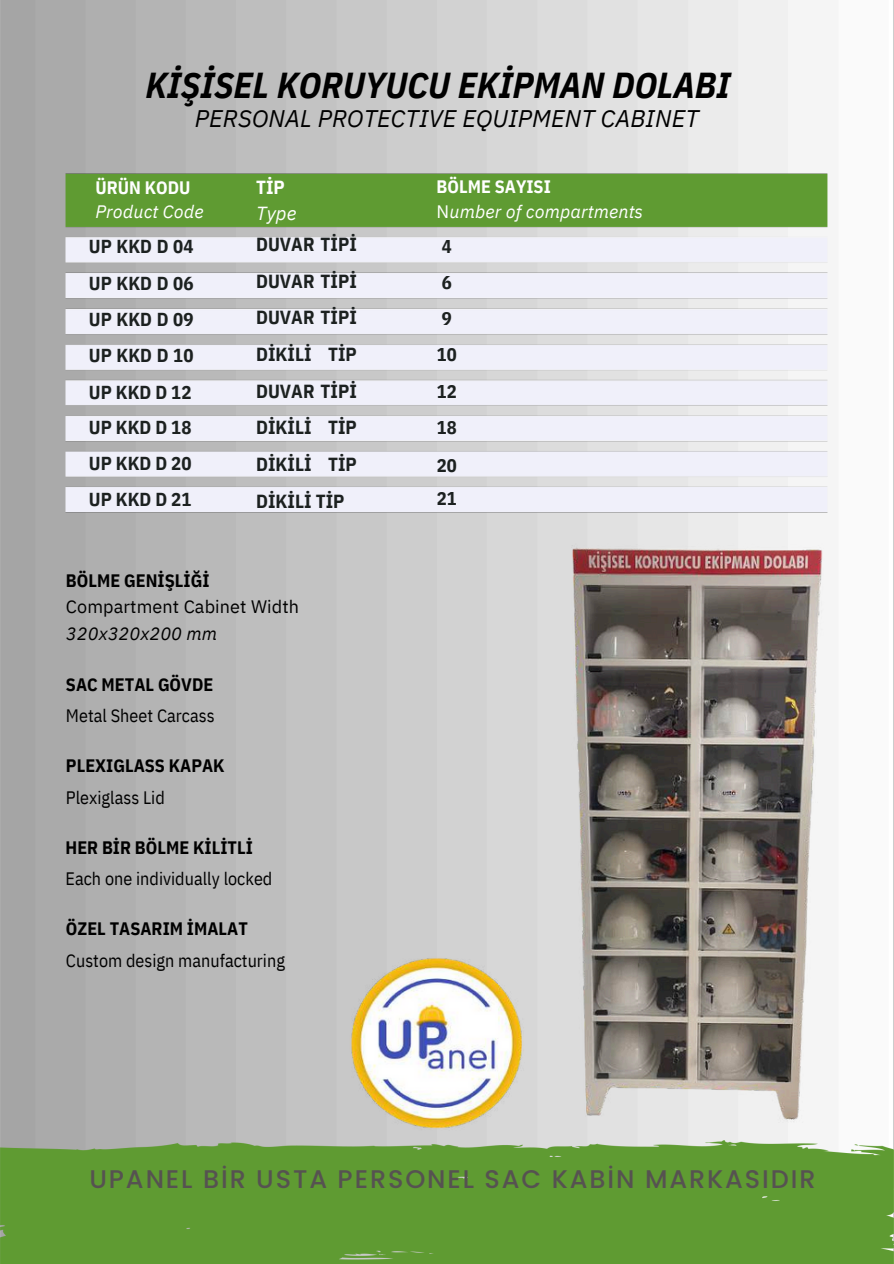
<style>
.page{position:relative;width:894px;height:1264px;background:#fff}
.page>*{position:absolute;margin:0;border:0;box-sizing:border-box;transform-origin:0 0}
.t1{font:italic 700 36px "IBM Plex Sans Cond";letter-spacing:.005em;color:#000}
.t2{font:500 25.5px "Poppins";letter-spacing:.075em;color:#565251}
.t3{font:italic 24px "IBM Plex Sans";letter-spacing:.005em;color:#000}
.t4{font:700 18.9px/36.6px "IBM Plex Sans Cond";color:#1c2120;text-align:justify}
.t5{font:italic 18.9px "IBM Plex Sans";color:#fff}
.t6{font:700 18.9px "IBM Plex Sans Cond";color:#fff}
.t7{font:700 18.75px/36.2px "IBM Plex Sans Cond";color:#1c2120;text-align:justify}
.t8{font:700 18.45px/36px "IBM Plex Sans Cond";color:#1c2120}
.t9{font:18px/31.5px "IBM Plex Sans Cond";color:#000}
.t10{font:700 18px "IBM Plex Sans Cond";color:#000}
.t11{font:18px/27px "IBM Plex Sans";letter-spacing:.005em;color:#000}
.t12{font:italic 18px "IBM Plex Sans";letter-spacing:.005em;color:#fff}
.t13{font:700 18px "IBM Plex Sans Cond";color:#fff}
.s1{font-style:normal}
.s2{font-style:italic}
.s3{font-weight:700}
</style>
<div class="page">
<img style="left:0;top:0;width:893px;height:1263px">
<img style="left:338px;top:945px;width:196px;height:195px">
<img style="left:478px;top:537px;width:415px;height:595px">
<img style="left:58px;top:166px;width:776px;height:353px">
<p class="t1" style="left:146px;top:61px;width:586px">KİŞİSEL KORUYUCU EKİPMAN DOLABI</p>
<p class="t3" style="left:195px;top:103px;width:505px">PERSONAL PROTECTIVE EQUIPMENT CABINET</p>
<p class="t13" style="left:95px;top:175px;width:96px">ÜRÜN KODU</p>
<p class="t12" style="left:95px;top:200px;width:110px">Product Code</p>
<h4 class="t7" style="left:89px;top:228px;width:106px">UP KKD D 04<br>UP KKD D 06<br>UP KKD D 09<br>UP KKD D 10<br>UP KKD D 12<br>UP KKD D 18<br>UP KKD D 20<br>UP KKD D 21</h4>
<p class="t13" style="left:436px;top:174px;width:116px">BÖLME SAYISI</p>
<p class="t12" style="left:436px;top:199px;width:208px"><span class="s1">N</span>umber of compartments</p>
<p class="t6" style="left:256px;top:175px;width:30px">TİP</p>
<p class="t5" style="left:256px;top:201px;width:42px">Type</p>
<p class="t4" style="left:256px;top:226px;width:102px">DUVAR TİPİ DUVAR TİPİ DUVAR TİPİ DİKİLİ TİP DUVAR TİPİ DİKİLİ TİP DİKİLİ TİP DİKİLİ TİP</p>
<p class="t8" style="left:437px;top:228px;width:21px">4<br>6<br>9<br>10<br>12<br>18</p>
<p class="t8" style="left:437px;top:448px;width:21px;line-height:33.5px">20<br>21</p>
<h5 class="t10" style="left:66px;top:568px;width:145px">BÖLME GENİŞLİĞİ</h5>
<p class="t11" style="left:66px;top:592px;width:234px">Compartment Cabinet Width<br><span class="s2">320x320x200 mm</span></p>
<p class="t9" style="left:66px;top:668px;width:150px"><span class="s3">SAC METAL GÖVDE<br></span>Metal Sheet Carcass</p>
<p class="t10" style="left:66px;top:753px;width:160px">PLEXIGLASS KAPAK</p>
<p class="t9" style="left:66px;top:781px;width:100px">Plexiglass Lid</p>
<p class="t10" style="left:65px;top:835px;width:189px">HER BİR BÖLME KİLİTLİ</p>
<p class="t9" style="left:65px;top:862px;width:208px">Each one individually locked</p>
<p class="t10" style="left:66px;top:916px;width:183px">ÖZEL TASARIM İMALAT</p>
<p class="t9" style="left:66px;top:944px;width:220px">Custom design manufacturing</p>
<h2 class="t2" style="left:89px;top:1160px;width:727px">UPANEL BİR USTA PERSONEL SAC KABİN MARKASIDIR</h2>
</div>
